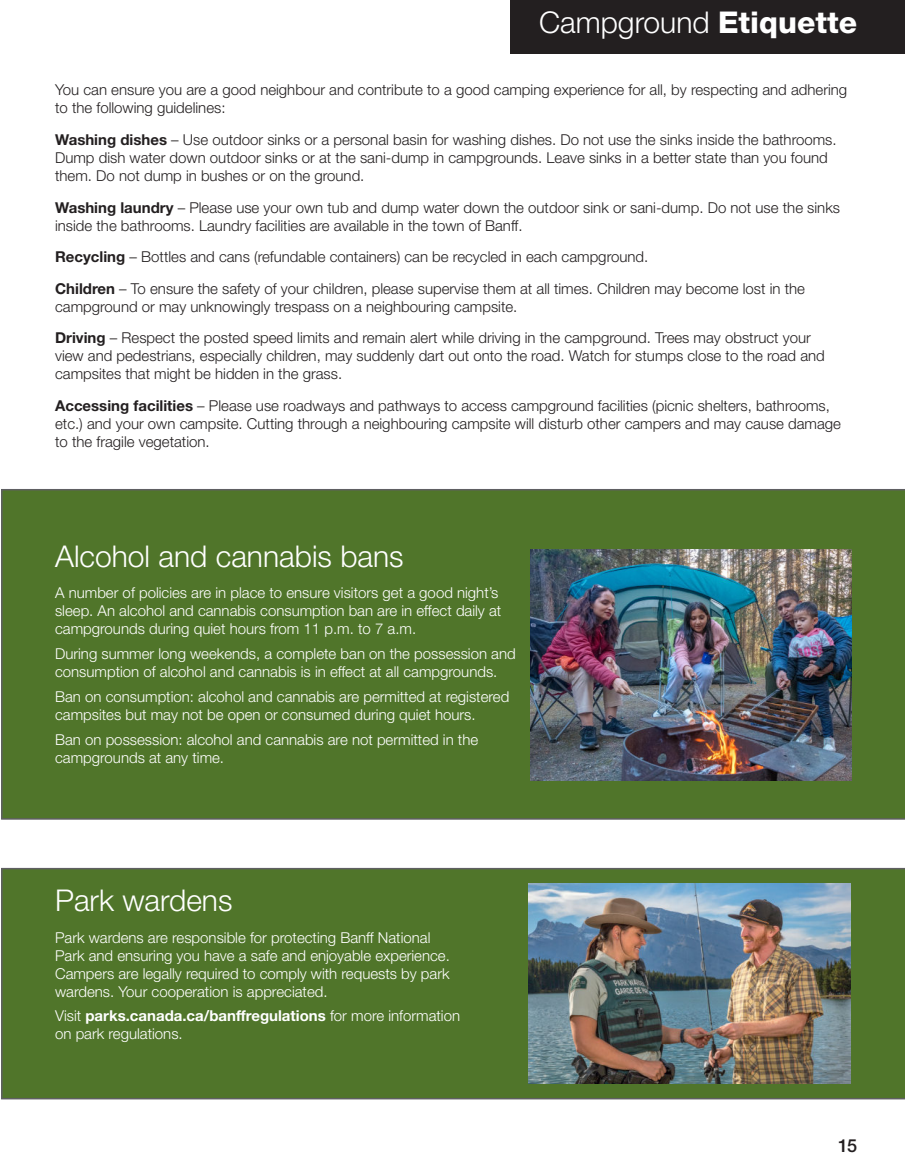
<style>
.page{position:relative;width:905px;height:1175px;background:#fff}
.page>*{position:absolute;margin:0;border:0;box-sizing:border-box;transform-origin:0 0}
.t1{font:300 30px "Helvetica Neue LT Std";color:#fff}
.t2{font:500 18px "Helvetica Neue LT Std";color:#231f20}
.t3{font:300 15px/18px "Helvetica Neue LT Std";color:#231f20}
.t4{font:300 15px/18px "Helvetica Neue LT Std";color:#fff}
.s1{font-weight:800}
.s2{font-weight:700}
</style>
<div class="page">
<div style="left:1px;top:868px;width:903px;height:231px;background:#50752a"></div>
<div style="left:1px;top:489px;width:903px;height:330px;background:#50752a"></div>
<div style="left:510px;top:0;width:394px;height:53px;background:#231f20"></div>
<img style="left:530px;top:550px;width:321px;height:230px">
<img style="left:528px;top:883px;width:322px;height:200px">
<p class="t1" style="left:539px;top:4px;width:319px">Campground <span class="s1">Etiquette</span></p>
<p class="t3" style="left:55px;top:81px;width:793px">You can ensure you are a good neighbour and contribute to a good camping experience for all, by respecting and adhering to the following guidelines:</p>
<p class="t3" style="left:55px;top:130px;width:783px"><span class="s2">Washing dishes</span> – Use outdoor sinks or a personal basin for washing dishes. Do not use the sinks inside the bathrooms.<br>Dump dish water down outdoor sinks or at the sani-dump in campgrounds. Leave sinks in a better state than you found them. Do not dump in bushes or on the ground.</p>
<p class="t3" style="left:55px;top:198px;width:786px"><span class="s2">Washing laundry</span> – Please use your own tub and dump water down the outdoor sink or sani-dump. Do not use the sinks inside the bathrooms. Laundry facilities are available in the town of Banff.</p>
<p class="t3" style="left:55px;top:247px;width:594px"><span class="s2">Recycling</span> – Bottles and cans (refundable containers) can be recycled in each campground.</p>
<p class="t3" style="left:55px;top:279px;width:751px"><span class="s2">Children</span> – To ensure the safety of your children, please supervise them at all times. Children may become lost in the campground or may unknowingly trespass on a neighbouring campsite.</p>
<p class="t3" style="left:55px;top:328px;width:771px"><span class="s2">Driving</span> – Respect the posted speed limits and remain alert while driving in the campground. Trees may obstruct your view and pedestrians, especially children, may suddenly dart out onto the road. Watch for stumps close to the road and campsites that might be hidden in the grass.</p>
<p class="t3" style="left:55px;top:396px;width:787px"><span class="s2">Accessing facilities</span> – Please use roadways and pathways to access campground facilities (picnic shelters, bathrooms, etc.) and your own campsite. Cutting through a neighbouring campsite will disturb other campers and may cause damage to the fragile vegetation.</p>
<p class="t1" style="left:55px;top:538px;width:350px">Alcohol and cannabis bans</p>
<p class="t4" style="left:55px;top:583px;width:447px">A number of policies are in place to ensure visitors get a good night’s sleep. An alcohol and cannabis consumption ban are in effect daily at campgrounds during quiet hours from 11 p.m. to 7 a.m.</p>
<p class="t4" style="left:55px;top:644px;width:462px">During summer long weekends, a complete ban on the possession and consumption of alcohol and cannabis is in effect at all campgrounds.</p>
<p class="t4" style="left:55px;top:687px;width:456px">Ban on consumption: alcohol and cannabis are permitted at registered campsites but may not be open or consumed during quiet hours.</p>
<p class="t4" style="left:55px;top:730px;width:424px">Ban on possession: alcohol and cannabis are not permitted in the campgrounds at any time.</p>
<p class="t1" style="left:55px;top:882px;width:179px">Park wardens</p>
<p class="t4" style="left:55px;top:928px;width:396px">Park wardens are responsible for protecting Banff National Park and ensuring you have a safe and enjoyable experience.<br>Campers are legally required to comply with requests by park wardens. Your cooperation is appreciated.</p>
<p class="t4" style="left:55px;top:1006px;width:406px">Visit <span class="s2">parks.canada.ca/banffregulations</span> for more information on park regulations.</p>
<p class="t2" style="left:838px;top:1135px;width:21px">15</p>
</div>
